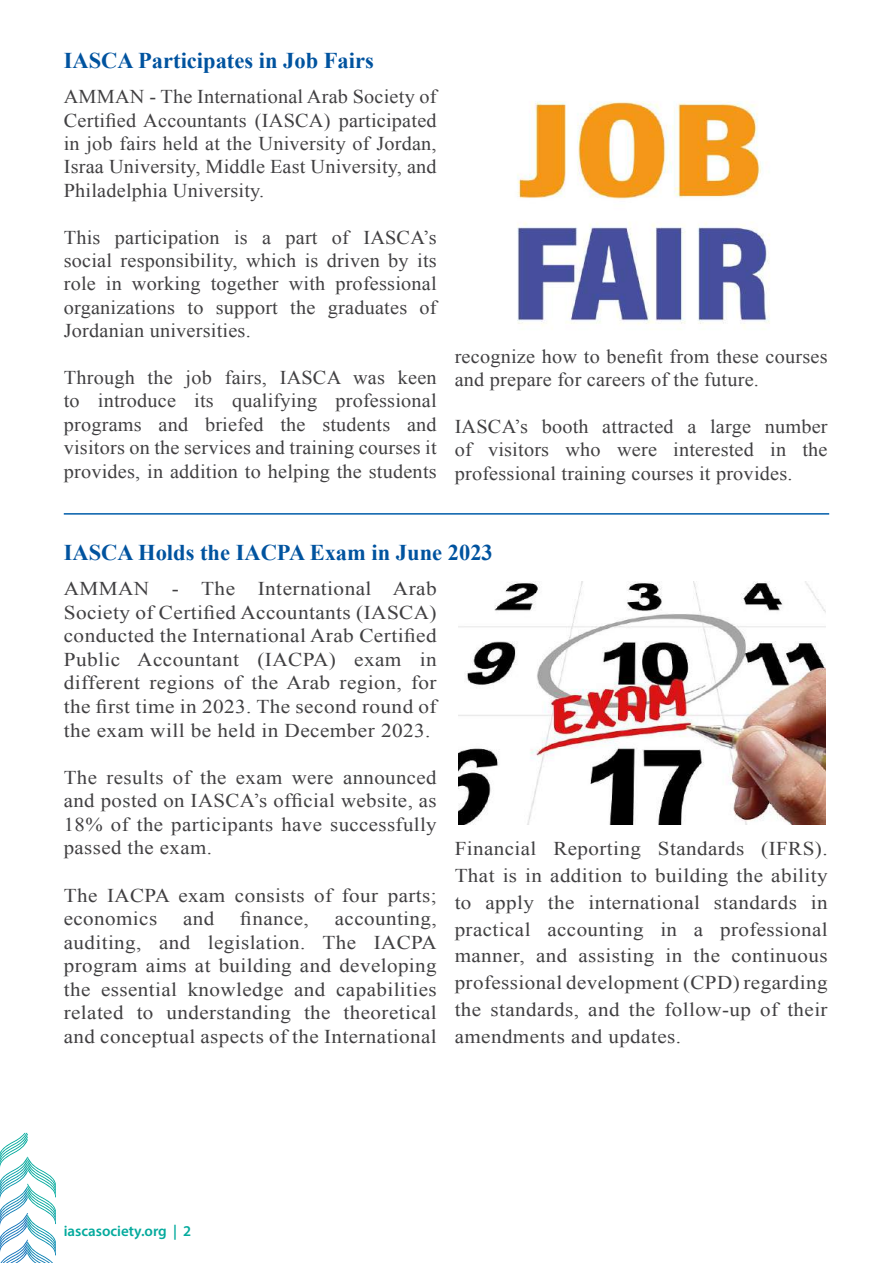
<style>
.page{position:relative;width:893px;height:1263px;background:#fff}
.page>*{position:absolute;margin:0;border:0;box-sizing:border-box;transform-origin:0 0}
.t1{font:700 22.5px "Times New Roman";color:#00539f}
.t2{font:19.5px/23.4px "Times New Roman";letter-spacing:.02em;color:#414042;scale:1.04 1}
.t3{font:19.5px/23.5px "Times New Roman";letter-spacing:.02em;color:#414042;scale:1.08 1}
.t4{font:19.5px/23.5px "Times New Roman";letter-spacing:.02em;color:#414042;scale:1.09 1}
.t5{font:19.5px/23.5px "Times New Roman";letter-spacing:.02em;color:#414042;scale:1.07 1}
.t6{font:600 15px "Myriad Pro";color:#04aa9d}
</style>
<div class="page">
<svg style="left:0;top:1133px;width:56px;height:130px"></svg>
<hr style="left:64px;top:513px;width:765px;height:2px;background:#005daa">
<img style="left:517px;top:101px;width:253px;height:227px">
<img style="left:458px;top:581px;width:368px;height:243px">
<p class="t1" style="left:64px;top:45px;width:312px">IASCA Participates in Job Fairs</p>
<p class="t2" style="left:64px;top:85px;width:360px;text-align:justify">AMMAN - The International Arab Society of Certified Accountants (IASCA) participated in job fairs held at the University of Jordan, Israa University, Middle East University, and Philadelphia University.</p>
<p class="t2" style="left:363px;top:225px;width:72px">IASCA s’</p>
<p class="t2" style="left:64px;top:225px;width:37px">This</p>
<p class="t2" style="left:64px;top:248px;width:360px">social responsibility, which is driven by its</p>
<p class="t2" style="left:335px;top:272px;width:99px">professional</p>
<p class="t2" style="left:115px;top:225px;width:102px">participation</p>
<p class="t2" style="left:234px;top:225px;width:15px">is</p>
<p class="t2" style="left:332px;top:225px;width:18px">of</p>
<p class="t2" style="left:285px;top:225px;width:32px">part</p>
<p class="t2" style="left:262px;top:225px;width:10px">a</p>
<p class="t2" style="left:64px;top:272px;width:32px">role</p>
<p class="t2" style="left:106px;top:272px;width:17px">in</p>
<p class="t2" style="left:132px;top:272px;width:68px">working</p>
<p class="t2" style="left:211px;top:272px;width:67px">together</p>
<p class="t2" style="left:289px;top:272px;width:37px">with</p>
<p class="t2" style="left:64px;top:295px;width:181px">organizations<br>Jordanian universities.</p>
<p class="t2" style="left:187px;top:295px;width:17px">to</p>
<p class="t2" style="left:216px;top:295px;width:61px">support</p>
<p class="t2" style="left:290px;top:295px;width:26px">the</p>
<p class="t2" style="left:328px;top:295px;width:78px">graduates</p>
<p class="t2" style="left:420px;top:295px;width:18px">of</p>
<p class="t2" style="left:64px;top:365px;width:70px">Through</p>
<p class="t2" style="left:148px;top:365px;width:26px">the</p>
<p class="t2" style="left:186px;top:365px;width:27px">job</p>
<p class="t2" style="left:225px;top:365px;width:42px">fairs,</p>
<p class="t2" style="left:280px;top:365px;width:61px">IASCA</p>
<p class="t2" style="left:353px;top:365px;width:32px">was</p>
<p class="t2" style="left:398px;top:365px;width:39px">keen</p>
<p class="t2" style="left:64px;top:389px;width:17px">to</p>
<p class="t2" style="left:98px;top:389px;width:77px">introduce</p>
<p class="t2" style="left:194px;top:389px;width:20px">its</p>
<p class="t2" style="left:232px;top:389px;width:83px">qualifying</p>
<p class="t2" style="left:335px;top:389px;width:99px">professional</p>
<p class="t2" style="left:159px;top:412px;width:30px">and</p>
<p class="t2" style="left:205px;top:412px;width:58px">briefed</p>
<p class="t2" style="left:280px;top:412px;width:26px">the</p>
<p class="t2" style="left:322px;top:412px;width:67px">students</p>
<p class="t2" style="left:407px;top:412px;width:30px">and</p>
<p class="t2" style="left:64px;top:412px;width:360px">programs<br>visitors on the services and training courses it provides, in addition to helping the students</p>
<p class="t2" style="left:455px;top:344px;width:360px">recognize how to benefit from these courses and prepare for careers of the future.</p>
<p class="t2" style="left:765px;top:414px;width:62px">number</p>
<p class="t2" style="left:542px;top:414px;width:47px">booth</p>
<p class="t2" style="left:602px;top:414px;width:70px">attracted</p>
<p class="t2" style="left:710px;top:414px;width:41px">large</p>
<p class="t2" style="left:455px;top:414px;width:72px">IASCA s’</p>
<p class="t2" style="left:687px;top:414px;width:10px">a</p>
<p class="t2" style="left:488px;top:438px;width:60px">visitors</p>
<p class="t2" style="left:565px;top:438px;width:35px">who</p>
<p class="t2" style="left:673px;top:438px;width:79px">interested</p>
<p class="t2" style="left:770px;top:438px;width:17px">in</p>
<p class="t2" style="left:455px;top:438px;width:326px">of<br>professional training courses it provides.</p>
<p class="t2" style="left:617px;top:438px;width:40px">were</p>
<p class="t2" style="left:802px;top:438px;width:26px">the</p>
<p class="t1" style="left:64px;top:537px;width:431px">IASCA Holds the IACPA Exam in June 2023</p>
<p class="t4" style="left:201px;top:576px;width:33px">The</p>
<p class="t4" style="left:258px;top:576px;width:106px">International</p>
<p class="t4" style="left:393px;top:576px;width:42px">Arab</p>
<p class="t4" style="left:64px;top:576px;width:80px">AMMAN</p>
<p class="t4" style="left:64px;top:600px;width:344px">Society of Certified Accountants (IASCA(</p>
<p class="t4" style="left:64px;top:624px;width:344px">conducted the International Arab Certified</p>
<p class="t4" style="left:420px;top:647px;width:17px">in</p>
<p class="t4" style="left:172px;top:576px;width:8px">-</p>
<p class="t4" style="left:64px;top:647px;width:53px">Public</p>
<p class="t4" style="left:257px;top:647px;width:74px">(IACPA)</p>
<p class="t4" style="left:137px;top:647px;width:95px">Accountant</p>
<p class="t4" style="left:354px;top:647px;width:45px">exam</p>
<p class="t4" style="left:64px;top:671px;width:344px">different<br>the first time in 2023. The second round of the exam will be held in December 2023.</p>
<p class="t5" style="left:343px;top:765px;width:89px">announced</p>
<p class="t4" style="left:149px;top:671px;width:61px">regions</p>
<p class="t4" style="left:251px;top:671px;width:74px">the Arab</p>
<p class="t4" style="left:340px;top:671px;width:59px">region,</p>
<p class="t4" style="left:224px;top:671px;width:18px">of</p>
<p class="t4" style="left:411px;top:671px;width:25px">for</p>
<p class="t5" style="left:64px;top:765px;width:350px">The<br>and posted on IASCA s’ official website, as<br>18% of the participants have successfully passed the exam.</p>
<p class="t3" style="left:388px;top:883px;width:47px">parts;</p>
<p class="t5" style="left:106px;top:765px;width:55px">results</p>
<p class="t5" style="left:200px;top:765px;width:26px">the</p>
<p class="t5" style="left:173px;top:765px;width:18px">of</p>
<p class="t5" style="left:236px;top:765px;width:45px">exam</p>
<p class="t5" style="left:292px;top:765px;width:41px">were</p>
<p class="t3" style="left:64px;top:883px;width:33px">The</p>
<p class="t3" style="left:235px;top:883px;width:66px">consists</p>
<p class="t3" style="left:314px;top:883px;width:18px">of</p>
<p class="t3" style="left:342px;top:883px;width:35px">four</p>
<p class="t3" style="left:107px;top:883px;width:111px">IACPA exam</p>
<p class="t3" style="left:64px;top:906px;width:88px">economics</p>
<p class="t3" style="left:183px;top:906px;width:30px">and</p>
<p class="t3" style="left:240px;top:906px;width:65px">finance,</p>
<p class="t3" style="left:335px;top:906px;width:96px">accounting,</p>
<p class="t3" style="left:64px;top:930px;width:73px">auditing,</p>
<p class="t3" style="left:64px;top:954px;width:347px">program aims at building and developing</p>
<p class="t3" style="left:336px;top:977px;width:95px">capabilities</p>
<p class="t3" style="left:159px;top:930px;width:30px">and</p>
<p class="t3" style="left:208px;top:930px;width:92px">legislation.</p>
<p class="t3" style="left:323px;top:930px;width:33px">The</p>
<p class="t3" style="left:374px;top:930px;width:60px">IACPA</p>
<p class="t3" style="left:64px;top:977px;width:26px">the</p>
<p class="t3" style="left:101px;top:977px;width:72px">essential</p>
<p class="t3" style="left:188px;top:977px;width:90px">knowledge</p>
<p class="t3" style="left:294px;top:977px;width:30px">and</p>
<p class="t3" style="left:64px;top:1001px;width:347px">related<br>and conceptual aspects of the International</p>
<p class="t3" style="left:167px;top:1001px;width:117px">understanding</p>
<p class="t3" style="left:304px;top:1001px;width:26px">the</p>
<p class="t3" style="left:344px;top:1001px;width:88px">theoretical</p>
<p class="t3" style="left:137px;top:1001px;width:17px">to</p>
<p class="t3" style="left:455px;top:836px;width:77px">Financial</p>
<p class="t3" style="left:455px;top:863px;width:347px">That is in addition to building the ability</p>
<p class="t3" style="left:811px;top:890px;width:17px">in</p>
<p class="t3" style="left:553px;top:836px;width:83px">Reporting</p>
<p class="t3" style="left:658px;top:836px;width:82px">Standards</p>
<p class="t3" style="left:761px;top:836px;width:63px">(IFRS .(</p>
<p class="t3" style="left:485px;top:890px;width:46px">apply</p>
<p class="t3" style="left:548px;top:890px;width:26px">the</p>
<p class="t3" style="left:588px;top:890px;width:105px">international</p>
<p class="t3" style="left:714px;top:890px;width:78px">standards</p>
<p class="t3" style="left:455px;top:890px;width:17px">to</p>
<p class="t3" style="left:455px;top:917px;width:72px">practical</p>
<p class="t3" style="left:547px;top:917px;width:91px">accounting</p>
<p class="t3" style="left:660px;top:917px;width:17px">in</p>
<p class="t3" style="left:694px;top:917px;width:10px">a</p>
<p class="t3" style="left:720px;top:917px;width:101px">professional</p>
<p class="t3" style="left:536px;top:944px;width:30px">and</p>
<p class="t3" style="left:578px;top:944px;width:72px">assisting</p>
<p class="t3" style="left:666px;top:944px;width:17px">in</p>
<p class="t3" style="left:694px;top:944px;width:26px">the</p>
<p class="t3" style="left:731px;top:944px;width:91px">continuous</p>
<p class="t3" style="left:455px;top:944px;width:66px">manner,</p>
<p class="t3" style="left:455px;top:971px;width:347px">professional development (CPD) regarding</p>
<p class="t3" style="left:787px;top:998px;width:39px">their</p>
<p class="t3" style="left:455px;top:996px;width:211px;line-height:27px">the<br>amendments and updates.</p>
<p class="t3" style="left:490px;top:998px;width:84px">standards,</p>
<p class="t3" style="left:588px;top:998px;width:30px">and</p>
<p class="t3" style="left:629px;top:998px;width:26px">the</p>
<p class="t3" style="left:664px;top:998px;width:82px">follow-up</p>
<p class="t3" style="left:760px;top:998px;width:18px">of</p>
<p class="t6" style="left:64px;top:1221px;width:129px">iascasociety.org 2|</p>
</div>
